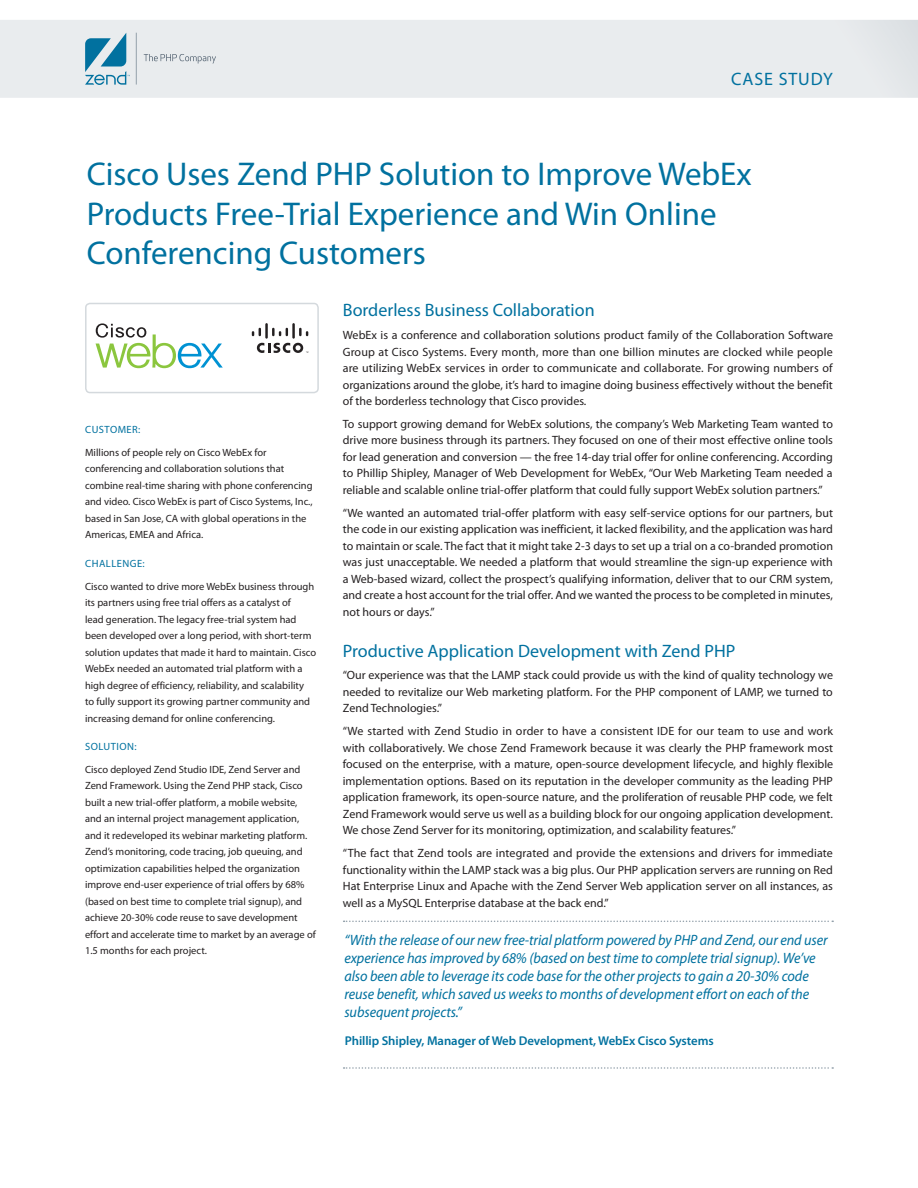
<style>
.page{position:relative;width:918px;height:1188px;background:#fff}
.page>*{position:absolute;margin:0;border:0;box-sizing:border-box;transform-origin:0 0}
.Main_Title{font:33px/39.6px "Myriad Pro";color:#01719f}
.Header_2{font:18px "Myriad Pro";color:#01719f}
.Intro_text{font:18px "Myriad Pro";letter-spacing:.05em;color:#01719f}
.t1{font:italic 15px/18px "Myriad Pro";letter-spacing:-.005em;color:#01719f;scale:.95 1}
.t2{font:600 12.75px "Myriad Pro";letter-spacing:-.005em;color:#01719f}
.BodyText{font:12px/16.5px "Myriad Pro";color:#231f20;text-align:justify}
.Table_text{font:10.5px/16.5px "Myriad Pro";color:#231f20}
.Table_text-title{font:10.5px "Myriad Pro";letter-spacing:.045em;color:#01719f}
</style>
<div class="page">
<div style="left:0;top:20px;width:918px;height:78px;background:#e9ecee"></div>
<svg style="left:85px;top:33px;width:45px;height:52px"></svg>
<hr style="left:136px;top:33px;width:1px;height:52px;background:#93a0aa">
<svg style="left:144px;top:54px;width:72px;height:10px"></svg>
<div style="left:85px;top:303px;width:234px;height:90px;border:2px solid #d4d9dd;border-radius:4px"></div>
<svg style="left:344px;top:921px;width:489px;height:1px"></svg>
<svg style="left:344px;top:1067px;width:489px;height:2px"></svg>
<svg style="left:96px;top:323px;width:127px;height:45px"></svg>
<svg style="left:252px;top:328px;width:9px;height:8px"></svg>
<hr style="left:265px;top:323px;width:3px;height:16px;background:#231f20">
<svg style="left:272px;top:328px;width:16px;height:8px"></svg>
<hr style="left:292px;top:323px;width:3px;height:16px;background:#231f20">
<svg style="left:299px;top:328px;width:9px;height:8px"></svg>
<svg style="left:257px;top:343px;width:51px;height:10px"></svg>
<p class="Intro_text" style="left:731px;top:68px;width:103px">CASE STUDY</p>
<p class="Main_Title" style="left:87px;top:154px;width:667px">Cisco Uses Zend PHP Solution to Improve WebEx<br>Products Free-Trial Experience and Win Online<br>Conferencing Customers</p>
<p class="Table_text-title" style="left:85px;top:423px;width:57px">CUSTOMER:</p>
<p class="Table_text" style="left:85px;top:444px;width:229px">Millions of people rely on Cisco WebEx for conferencing and collaboration solutions that combine real-time sharing with phone conferencing and video. Cisco WebEx is part of Cisco Systems, Inc., based in San Jose, CA with global operations in the Americas, EMEA and Africa.</p>
<p class="Table_text-title" style="left:85px;top:557px;width:61px">CHALLENGE:</p>
<p class="Table_text" style="left:85px;top:578px;width:233px">Cisco wanted to drive more WebEx business through its partners using free trial offers as a catalyst of<br>lead generation. The legacy free-trial system had been developed over a long period, with short-term solution updates that made it hard to maintain. Cisco WebEx needed an automated trial platform with a high degree of efficiency, reliability, and scalability<br>to fully support its growing partner community and increasing demand for online conferencing.</p>
<p class="Table_text-title" style="left:85px;top:740px;width:53px">SOLUTION:</p>
<p class="Table_text" style="left:85px;top:761px;width:232px">Cisco deployed Zend Studio IDE, Zend Server and Zend Framework. Using the Zend PHP stack, Cisco built a new trial-offer platform, a mobile website, and an internal project management application, and it redeveloped its webinar marketing platform.<br>Zend’s monitoring, code tracing, job queuing, and optimization capabilities helped the organization improve end-user experience of trial offers by 68% (based on best time to complete trial signup), and achieve 20-30% code reuse to save development effort and accelerate time to market by an average of 1.5 months for each project.</p>
<p class="Header_2" style="left:343px;top:299px;width:253px">Borderless Business Collaboration</p>
<p class="BodyText" style="left:343px;top:327px;width:492px">WebEx is a conference and collaboration solutions product family of the Collaboration Software Group at Cisco Systems. Every month, more than one billion minutes are clocked while people are utilizing WebEx services in order to communicate and collaborate. For growing numbers of organizations around the globe, it’s hard to imagine doing business effectively without the benefit of the borderless technology that Cisco provides.</p>
<p class="BodyText" style="left:343px;top:416px;width:492px">To support growing demand for WebEx solutions, the company’s Web Marketing Team wanted to drive more business through its partners. They focused on one of their most effective online tools for lead generation and conversion — the free 14-day trial offer for online conferencing. According to Phillip Shipley, Manager of Web Development for WebEx, “Our Web Marketing Team needed a reliable and scalable online trial-offer platform that could fully support WebEx solution partners.”</p>
<p class="BodyText" style="left:343px;top:504px;width:492px">“We wanted an automated trial-offer platform with easy self-service options for our partners, but the code in our existing application was inefficient, it lacked flexibility, and the application was hard to maintain or scale. The fact that it might take 2-3 days to set up a trial on a co-branded promotion was just unacceptable. We needed a platform that would streamline the sign-up experience with a Web-based wizard, collect the prospect’s qualifying information, deliver that to our CRM system, and create a host account for the trial offer. And we wanted the process to be completed in minutes, not hours or days.”</p>
<p class="Header_2" style="left:343px;top:639px;width:394px">Productive Application Development with Zend PHP</p>
<p class="BodyText" style="left:343px;top:667px;width:492px">“Our experience was that the LAMP stack could provide us with the kind of quality technology we needed to revitalize our Web marketing platform. For the PHP component of LAMP, we turned to Zend Technologies.”</p>
<p class="BodyText" style="left:343px;top:723px;width:492px">“We started with Zend Studio in order to have a consistent IDE for our team to use and work with collaboratively. We chose Zend Framework because it was clearly the PHP framework most focused on the enterprise, with a mature, open-source development lifecycle, and highly flexible implementation options. Based on its reputation in the developer community as the leading PHP application framework, its open-source nature, and the proliferation of reusable PHP code, we felt Zend Framework would serve us well as a building block for our ongoing application development.<br>We chose Zend Server for its monitoring, optimization, and scalability features.”</p>
<p class="BodyText" style="left:343px;top:845px;width:492px">“The fact that Zend tools are integrated and provide the extensions and drivers for immediate functionality within the LAMP stack was a big plus. Our PHP application servers are running on Red Hat Enterprise Linux and Apache with the Zend Server Web application server on all instances, as well as a MySQL Enterprise database at the back end.”</p>
<p class="t1" style="left:344px;top:931px;width:510px">“With the release of our new free-trial platform powered by PHP and Zend, our end user experience has improved by 68% (based on best time to complete trial signup). We’ve also been able to leverage its code base for the other projects to gain a 20-30% code reuse benefit, which saved us weeks to months of development effort on each of the subsequent projects.”</p>
<p class="t2" style="left:345px;top:1033px;width:371px">Phillip Shipley, Manager of Web Development, WebEx Cisco Systems</p>
</div>
